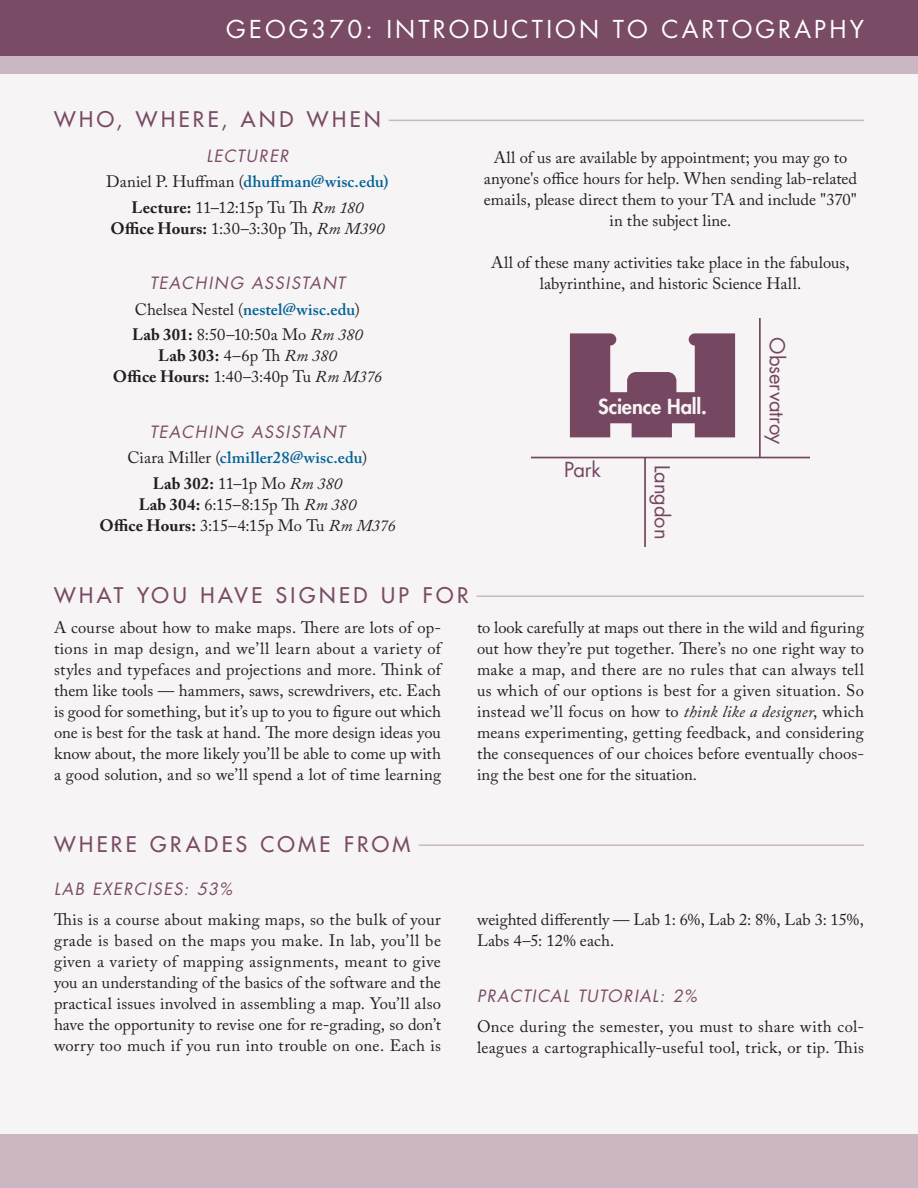
<style>
.page{position:relative;width:918px;height:1188px;background:#fff}
.page>*{position:absolute;margin:0;border:0;box-sizing:border-box;transform-origin:0 0}
.t1{font:24px "Futura Std";letter-spacing:.13em;color:#fff}
.Greater_Header{font:500 21px "Futura Std";letter-spacing:.165em;color:#794b65}
.t2{font:20.25px "Futura Std";letter-spacing:-.005em;color:#794b65}
.t3{font:800 20.25px "Futura Std";letter-spacing:-.01em;color:#fff}
.Main_Body_Text{font:16.5px/21px "Adobe Caslon Pro";letter-spacing:.005em;color:#231f20;text-align:center}
.Lesser_Header{font:italic 16.5px "Futura Std";letter-spacing:.085em;color:#794b65}
.Main_Body_Text-2{font:600 16.5px "Adobe Caslon Pro";letter-spacing:.01em;color:#006295}
.s1{font-weight:400;color:#231f20}
.s2{font-weight:700}
.s3{font-style:italic}
.s4{font-weight:600;color:#006295}
</style>
<div class="page">
<div style="left:0;top:1134px;width:918px;height:54px;background:#cab7c1"></div>
<div style="left:0;top:0;width:918px;height:1134px;background:#f7f4f5"></div>
<div style="left:0;top:56px;width:918px;height:18px;background:#cab7c1"></div>
<div style="left:0;top:0;width:918px;height:56px;background:#794b65"></div>
<hr style="left:54px;top:120px;width:810px;height:1px;background:#cab7c1">
<hr style="left:54px;top:119px;width:335px;height:3px;background:#f7f4f5">
<hr style="left:54px;top:595px;width:810px;height:2px;background:#cab7c1">
<hr style="left:54px;top:595px;width:423px;height:3px;background:#f7f4f5">
<hr style="left:54px;top:844px;width:810px;height:2px;background:#cab7c1">
<hr style="left:54px;top:844px;width:365px;height:3px;background:#f7f4f5">
<svg style="left:570px;top:333px;width:165px;height:104px"></svg>
<hr style="left:531px;top:457px;width:279px;height:1px;background:#794b65">
<hr style="left:759px;top:318px;width:2px;height:140px;background:#794b65">
<hr style="left:644px;top:458px;width:2px;height:88px;background:#794b65">
<p class="t1" style="left:226px;top:14px;width:639px">GEOG370: INTRODUCTION TO CARTOGRAPHY</p>
<p class="Greater_Header" style="left:54px;top:106px;width:328px">WHO, WHERE, AND WHEN</p>
<p class="Lesser_Header" style="left:207px;top:145px;width:83px">LECTURER</p>
<p class="Main_Body_Text-2" style="left:106px;top:172px;width:284px"><span class="s1">Daniel P. Huffman (</span>dhuffman@wisc.edu)</p>
<p class="Main_Body_Text" style="left:110px;top:196px;width:276px"><span class="s2">Lecture:</span> 11–12:15p Tu Th <span class="s3">Rm 180<br></span><span class="s2">Office Hours:</span> 1:30–3:30p Th, <span class="s3">Rm M390</span></p>
<p class="Lesser_Header" style="left:150px;top:273px;width:197px">TEACHING ASSISTANT</p>
<p class="Main_Body_Text" style="left:135px;top:298px;width:227px">Chelsea Nestel (<span class="s4">nestel@wisc.edu</span>)</p>
<p class="Main_Body_Text" style="left:113px;top:324px;width:271px"><span class="s2">Lab 301:</span> 8:50–10:50a Mo <span class="s3">Rm 380<br></span><span class="s2">Lab 303:</span> 4–6p Th <span class="s3">Rm 380<br></span><span class="s2">Office Hours:</span> 1:40–3:40p Tu <span class="s3">Rm M376</span></p>
<p class="Lesser_Header" style="left:150px;top:421px;width:197px">TEACHING ASSISTANT</p>
<p class="Main_Body_Text-2" style="left:128px;top:448px;width:241px"><span class="s1">Ciara Miller (</span>clmiller28@wisc.edu<span class="s1">)</span></p>
<p class="Main_Body_Text" style="left:99px;top:472px;width:298px"><span class="s2">Lab 302:</span> 11–1p Mo <span class="s3">Rm 380<br></span><span class="s2">Lab 304:</span> 6:15–8:15p Th <span class="s3">Rm 380<br></span><span class="s2">Office Hours:</span> 3:15–4:15p Mo Tu <span class="s3">Rm M376</span></p>
<p class="Main_Body_Text" style="left:484px;top:147px;width:375px">All of us are available by appointment; you may go to anyone's office hours for help. When sending lab-related emails, please direct them to your TA and include "370" in the subject line.</p>
<p class="Main_Body_Text" style="left:491px;top:252px;width:360px">All of these many activities take place in the fabulous, labyrinthine, and historic Science Hall.</p>
<p class="t3" style="left:598px;top:394px;width:110px">Science Hall.</p>
<p class="t2" style="left:564px;top:457px;width:38px">Park</p>
<p class="t2" style="left:675px;top:465px;width:76px;rotate:90deg">Langdon</p>
<p class="t2" style="left:790px;top:337px;width:109px;rotate:90deg">Observatroy</p>
<p class="Greater_Header" style="left:54px;top:582px;width:416px">WHAT YOU HAVE SIGNED UP FOR</p>
<p class="Main_Body_Text" style="left:54px;top:617px;width:389px;text-align:justify">A course about how to make maps. There are lots of op&shy;tions in map design, and we’ll learn about a variety of styles and typefaces and projections and more. Think of them like tools — hammers, saws, screwdrivers, etc. Each is good for something, but it’s up to you to figure out which one is best for the task at hand. The more design ideas you know about, the more likely you’ll be able to come up with a good solution, and so we’ll spend a lot of time learning</p>
<p class="Main_Body_Text" style="left:477px;top:617px;width:389px;text-align:justify">to look carefully at maps out there in the wild and figuring out how they’re put together. There’s no one right way to make a map, and there are no rules that can always tell us which of our options is best for a given situation. So instead we’ll focus on how to <span class="s3">think like a designer</span>, which means experimenting, getting feedback, and considering the consequences of our choices before eventually choos&shy;ing the best one for the situation.</p>
<p class="Greater_Header" style="left:54px;top:831px;width:358px">WHERE GRADES COME FROM</p>
<p class="Lesser_Header" style="left:54px;top:879px;width:180px">LAB EXERCISES: 53%</p>
<p class="Main_Body_Text" style="left:54px;top:909px;width:389px;text-align:justify">This is a course about making maps, so the bulk of your grade is based on the maps you make. In lab, you’ll be given a variety of mapping assignments, meant to give you an understanding of the basics of the software and the practical issues involved in assembling a map. You’ll also have the opportunity to revise one for re-grading, so don’t worry too much if you run into trouble on one. Each is</p>
<p class="Main_Body_Text" style="left:477px;top:909px;width:389px;text-align:left">weighted differently — Lab 1: 6%, Lab 2: 8%, Lab 3: 15%,<br>Labs 4–5: 12% each.</p>
<p class="Lesser_Header" style="left:477px;top:985px;width:222px">PRACTICAL TUTORIAL: 2%</p>
<p class="Main_Body_Text" style="left:477px;top:1016px;width:389px;text-align:left">Once during the semester, you must to share with col&shy;leagues a cartographically-useful tool, trick, or tip. This</p>
</div>
